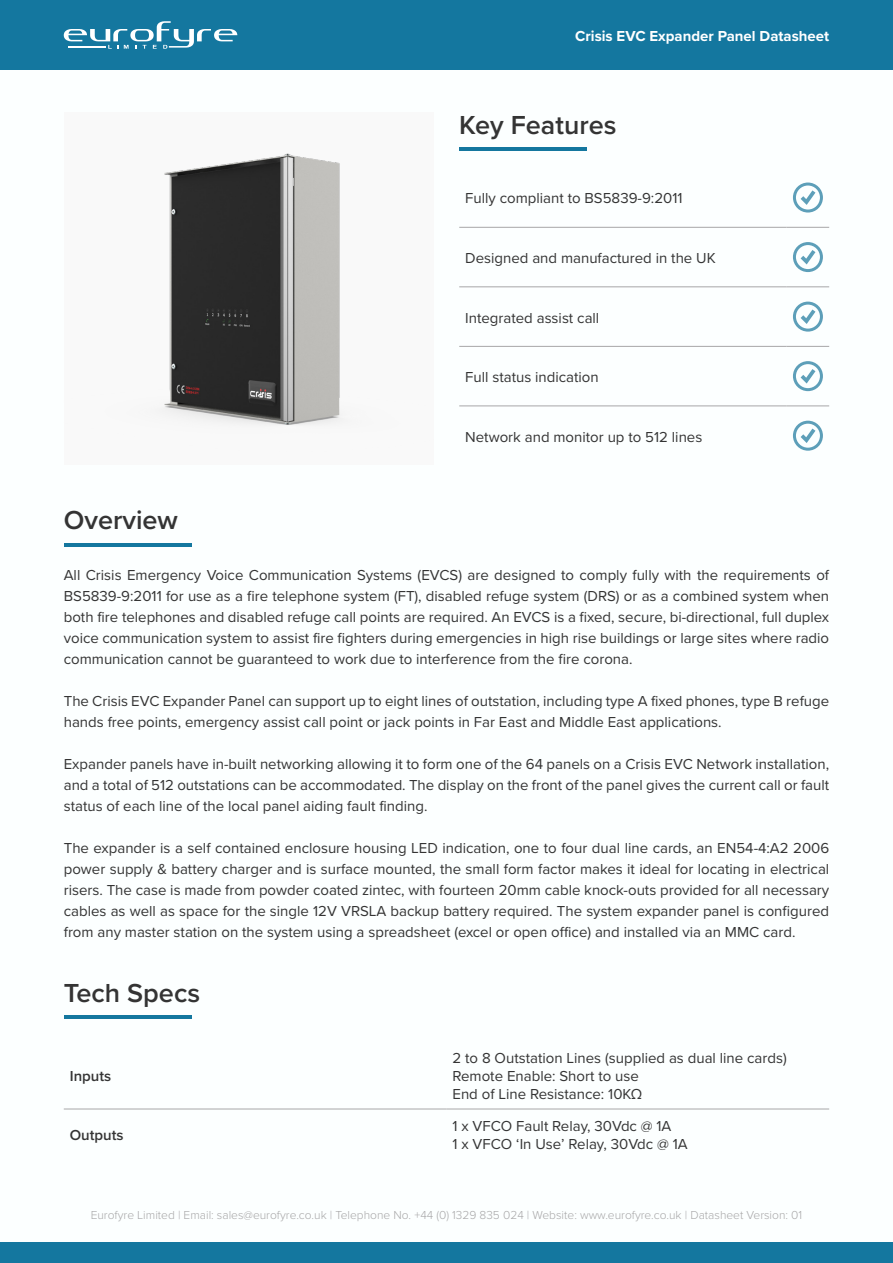
<style>
.page{position:relative;width:893px;height:1263px;background:#fff}
.page>*{position:absolute;margin:0;border:0;box-sizing:border-box;transform-origin:0 0}
.Sub_Header{font:600 27px "Proxima Nova";color:#343434}
.Sub_Header-2{font:15px/21px "Proxima Nova";color:#343434;text-align:justify}
.t1{font:700 15px "Proxima Nova";color:#fff}
.t2{font:600 15px "Proxima Nova";color:#343434}
.t3{font:300 12px "Proxima Nova";color:#a7a7a8}
</style>
<div class="page">
<div style="left:0;top:1242px;width:893px;height:21px;background:#14779f"></div>
<div style="left:0;top:0;width:893px;height:70px;background:#14779f"></div>
<svg style="left:64px;top:21px;width:173px;height:28px"></svg>
<hr style="left:459px;top:227px;width:328px;height:1px;background:#a7a7a8">
<hr style="left:787px;top:227px;width:42px;height:1px;background:#a7a7a8">
<hr style="left:459px;top:286px;width:328px;height:1px;background:#a7a7a8">
<hr style="left:787px;top:286px;width:42px;height:1px;background:#a7a7a8">
<hr style="left:459px;top:346px;width:328px;height:1px;background:#a7a7a8">
<hr style="left:787px;top:346px;width:42px;height:1px;background:#a7a7a8">
<hr style="left:459px;top:405px;width:328px;height:1px;background:#a7a7a8">
<hr style="left:787px;top:405px;width:42px;height:1px;background:#a7a7a8">
<svg style="left:793px;top:183px;width:30px;height:30px"></svg>
<svg style="left:793px;top:242px;width:30px;height:30px"></svg>
<svg style="left:793px;top:302px;width:30px;height:30px"></svg>
<svg style="left:793px;top:361px;width:30px;height:30px"></svg>
<svg style="left:793px;top:421px;width:30px;height:30px"></svg>
<hr style="left:459px;top:148px;width:128px;height:3px;background:#14779f">
<hr style="left:64px;top:543px;width:127px;height:3px;background:#14779f">
<img style="left:155px;top:153px;width:193px;height:273px">
<hr style="left:64px;top:1109px;width:382px;height:1px;background:#a7a7a8">
<hr style="left:446px;top:1109px;width:383px;height:1px;background:#a7a7a8">
<hr style="left:64px;top:1015px;width:127px;height:4px;background:#14779f">
<p class="t1" style="left:575px;top:25px;width:255px">Crisis EVC Expander Panel Datasheet</p>
<p class="Sub_Header" style="left:459px;top:105px;width:159px">Key Features</p>
<p class="Sub_Header-2" style="left:465px;top:187px;width:219px">Fully compliant to BS5839-9:2011</p>
<p class="Sub_Header-2" style="left:465px;top:247px;width:252px">Designed and manufactured in the UK</p>
<p class="Sub_Header-2" style="left:465px;top:306px;width:136px">Integrated assist call</p>
<p class="Sub_Header-2" style="left:465px;top:366px;width:135px">Full status indication</p>
<p class="Sub_Header" style="left:64px;top:500px;width:116px">Overview</p>
<p class="Sub_Header-2" style="left:465px;top:425px;width:239px">Network and monitor up to 512 lines</p>
<p class="Sub_Header-2" style="left:64px;top:564px;width:767px">All Crisis Emergency Voice Communication Systems (EVCS) are designed to comply fully with the requirements of BS5839-9:2011 for use as a fire telephone system (FT), disabled refuge system (DRS) or as a combined system when both fire telephones and disabled refuge call points are required. An EVCS is a fixed, secure, bi-directional, full duplex voice communication system to assist fire fighters during emergencies in high rise buildings or large sites where radio communication cannot be guaranteed to work due to interference from the fire corona.</p>
<p class="Sub_Header-2" style="left:64px;top:690px;width:767px">The Crisis EVC Expander Panel can support up to eight lines of outstation, including type A fixed phones, type B refuge hands free points, emergency assist call point or jack points in Far East and Middle East applications.</p>
<p class="Sub_Header-2" style="left:64px;top:753px;width:767px">Expander panels have in-built networking allowing it to form one of the 64 panels on a Crisis EVC Network installation, and a total of 512 outstations can be accommodated. The display on the front of the panel gives the current call or fault status of each line of the local panel aiding fault finding.</p>
<p class="Sub_Header-2" style="left:64px;top:837px;width:767px">The expander is a self contained enclosure housing LED indication, one to four dual line cards, an EN54-4:A2 2006 power supply &amp; battery charger and is surface mounted, the small form factor makes it ideal for locating in electrical risers. The case is made from powder coated zintec, with fourteen 20mm cable knock-outs provided for all necessary cables as well as space for the single 12V VRSLA backup battery required. The system expander panel is configured from any master station on the system using a spreadsheet (excel or open office) and installed via an MMC card.</p>
<p class="Sub_Header" style="left:64px;top:972px;width:138px">Tech Specs</p>
<p class="t2" style="left:70px;top:1065px;width:43px">Inputs</p>
<p class="t2" style="left:70px;top:1124px;width:55px">Outputs</p>
<p class="Sub_Header-2" style="left:452px;top:1047px;width:336px">2 to 8 Outstation Lines (supplied as dual line cards)</p>
<p class="Sub_Header-2" style="left:452px;top:1065px;width:188px">Remote Enable: Short to use</p>
<p class="Sub_Header-2" style="left:452px;top:1083px;width:191px">End of Line Resistance: 10KΩ</p>
<p class="Sub_Header-2" style="left:452px;top:1115px;width:220px">1 x VFCO Fault Relay, 30Vdc @ 1A</p>
<p class="Sub_Header-2" style="left:452px;top:1133px;width:237px">1 x VFCO ‘In Use’ Relay, 30Vdc @ 1A</p>
<p class="t3" style="left:91px;top:1206px;width:713px">Eurofyre Limited | Email: sales@eurofyre.co.uk | Telephone No. +44 (0) 1329 835 024 | Website: www.eurofyre.co.uk | Datasheet Version: 01</p>
</div>
